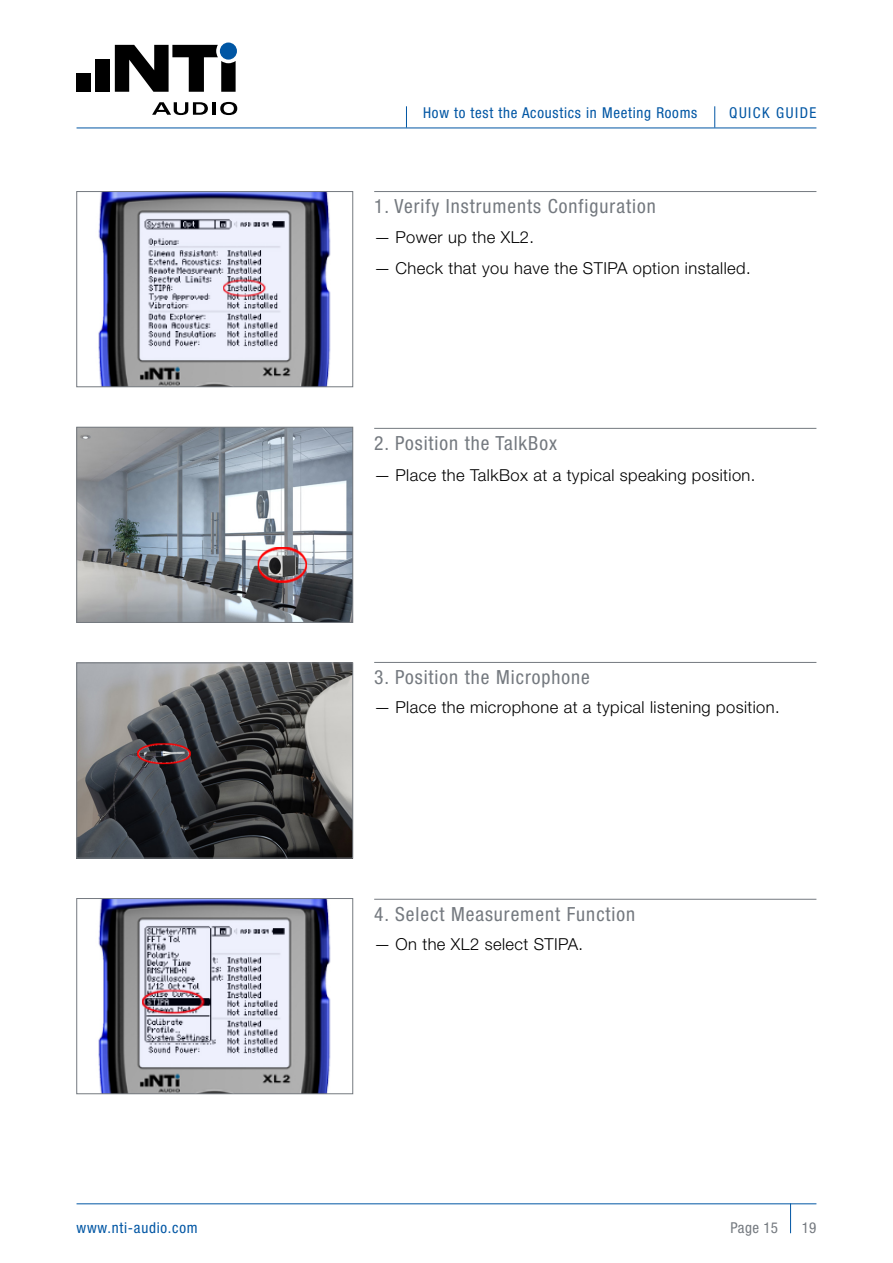
<style>
.page{position:relative;width:893px;height:1263px;background:#fff}
.page>*{position:absolute;margin:0;border:0;box-sizing:border-box;transform-origin:0 0}
.Headline_5_2_Linie{font:condensed 19.5px "Helvetica Neue";letter-spacing:.05em;color:#74797f}
.t1{font:300 16.5px "Helvetica Neue";letter-spacing:.025em;color:#000}
.t2{font:condensed 15px "Helvetica Neue";letter-spacing:.05em;color:#0056a4}
.t3{font:condensed 15px "Helvetica Neue";letter-spacing:.1em;color:#0056a4}
.t4{font:condensed 15px "Helvetica Neue";letter-spacing:.025em;color:#74797f}
</style>
<div class="page">
<hr style="left:790px;top:1203px;width:1px;height:30px;background:#0056a4">
<svg style="left:714px;top:106px;width:1px;height:22px"></svg>
<svg style="left:406px;top:106px;width:1px;height:22px"></svg>
<hr style="left:374px;top:191px;width:442px;height:1px;background:#74797f">
<hr style="left:374px;top:428px;width:442px;height:1px;background:#74797f">
<hr style="left:374px;top:662px;width:442px;height:1px;background:#74797f">
<hr style="left:374px;top:899px;width:442px;height:1px;background:#74797f">
<img style="left:79px;top:665px;width:272px;height:191px">
<div style="left:77px;top:663px;width:276px;height:195px;border:1px solid #74797f"></div>
<img style="left:79px;top:429px;width:272px;height:192px">
<div style="left:77px;top:427px;width:276px;height:196px;border:1px solid #74797f"></div>
<img style="left:98px;top:900px;width:233px;height:192px">
<div style="left:77px;top:898px;width:276px;height:196px;border:1px solid #74797f"></div>
<img style="left:98px;top:193px;width:233px;height:192px">
<div style="left:77px;top:191px;width:276px;height:196px;border:1px solid #74797f"></div>
<hr style="left:77px;top:1203px;width:739px;height:1px;background:#0056a4">
<hr style="left:77px;top:128px;width:739px;height:1px;background:#0056a4">
<div style="left:96px;top:59px;width:14px;height:33px;background:#000"></div>
<div style="left:77px;top:73px;width:14px;height:19px;background:#000"></div>
<svg style="left:152px;top:102px;width:56px;height:13px"></svg>
<hr style="left:212px;top:102px;width:4px;height:13px;background:#000">
<svg style="left:220px;top:102px;width:17px;height:13px"></svg>
<svg style="left:115px;top:45px;width:121px;height:47px"></svg>
<div style="left:220px;top:43px;width:17px;height:17px;background:#0056a4;border-radius:50%"></div>
<p class="t2" style="left:77px;top:1219px;width:123px">www.nti-audio.com</p>
<p class="t2" style="left:423px;top:104px;width:276px">How to test the Acoustics in Meeting Rooms</p>
<p class="t3" style="left:729px;top:104px;width:89px">QUICK GUIDE</p>
<p class="Headline_5_2_Linie" style="left:374px;top:195px;width:283px">1. Verify Instruments Configuration</p>
<p class="t1" style="left:374px;top:227px;width:161px">— Power up the XL2.</p>
<p class="t1" style="left:374px;top:258px;width:378px">— Check that you have the STIPA option installed.</p>
<p class="Headline_5_2_Linie" style="left:374px;top:432px;width:184px">2. Position the TalkBox</p>
<p class="t1" style="left:374px;top:465px;width:383px">— Place the TalkBox at a typical speaking position.</p>
<p class="Headline_5_2_Linie" style="left:374px;top:666px;width:217px">3. Position the Microphone</p>
<p class="t1" style="left:374px;top:697px;width:407px">— Place the microphone at a typical listening position.</p>
<p class="Headline_5_2_Linie" style="left:374px;top:902px;width:263px">4. Select Measurement Function</p>
<p class="t1" style="left:374px;top:934px;width:210px">— On the XL2 select STIPA.</p>
<p class="t4" style="left:731px;top:1219px;width:49px">Page 15</p>
<p class="t4" style="left:802px;top:1219px;width:16px">19</p>
</div>
